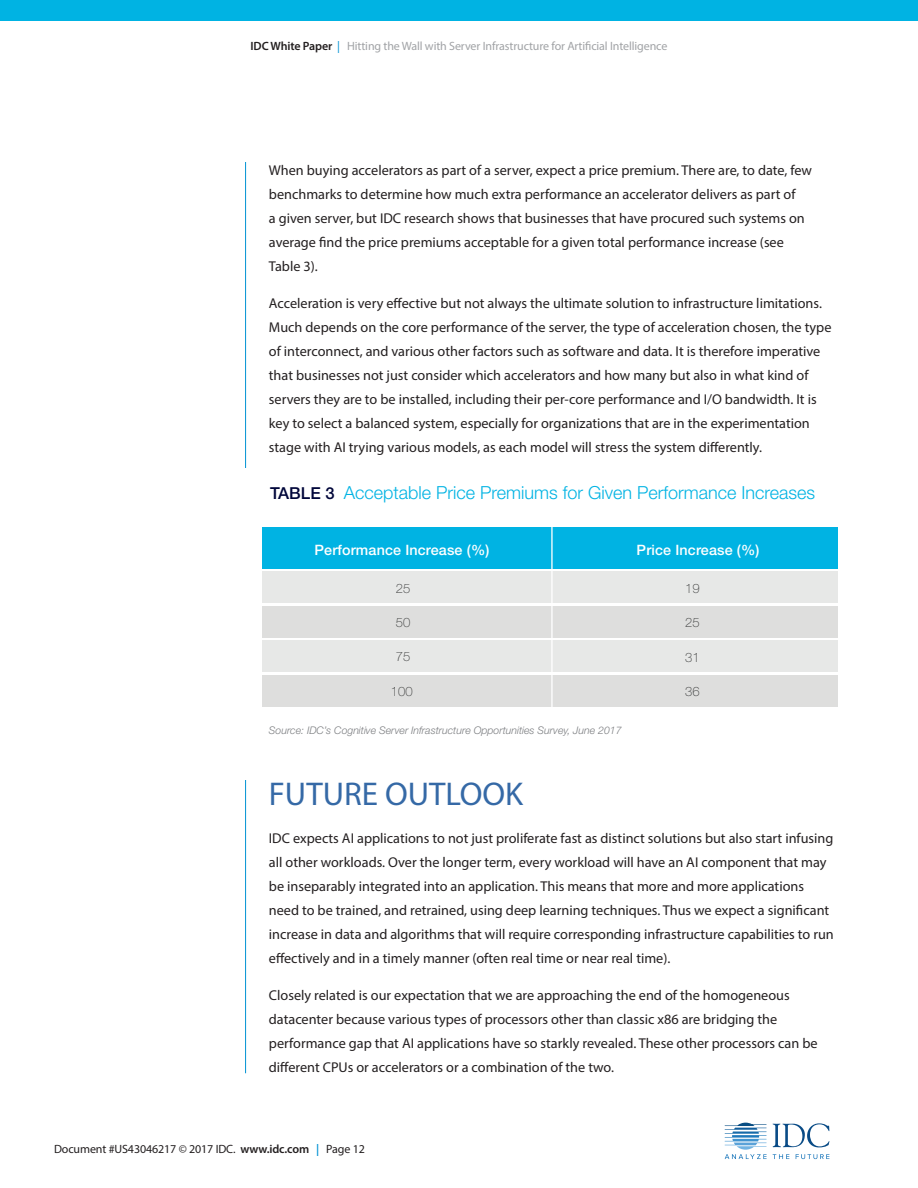
<style>
.page{position:relative;width:918px;height:1188px;background:#fff}
.page>*{position:absolute;margin:0;border:0;box-sizing:border-box;transform-origin:0 0}
.MainHeader{font:33px "Myriad Pro";color:#3569a6}
.Figure_Title{font:300 18px "Helvetica Neue";color:#00b3e3}
.body{font:14.25px/24px "Myriad Pro";color:#231f20}
.t1{font:500 14.25px "Helvetica Neue";letter-spacing:.01em;color:#fff}
.t2{font:100 13.05px "Helvetica Neue";letter-spacing:.01em;color:#333434}
.t3{font:12px "Myriad Pro";letter-spacing:-.01em;color:#a1a3a6}
.t4{font:12px "Myriad Pro";letter-spacing:-.01em;color:#231f20}
.t5{font:italic 300 10.5px "Helvetica Neue";color:#7c7e81}
.s1{font-weight:600;color:#231f20}
.s2{color:#0092d3}
.s3{font-weight:500;font-size:16.5px;color:#00063a}
.s4{font-weight:600}
.s5{font-weight:600;color:#0092d3}
</style>
<div class="page">
<hr style="left:245px;top:162px;width:1px;height:911px;background:#0092d3">
<div style="left:0;top:0;width:918px;height:21px;background:#00b3e3"></div>
<svg style="left:773px;top:1123px;width:57px;height:24px"></svg>
<svg style="left:773px;top:1154px;width:16px;height:5px"></svg>
<svg style="left:796px;top:1154px;width:33px;height:5px"></svg>
<svg style="left:725px;top:1123px;width:42px;height:36px"></svg>
<div style="left:227px;top:468px;width:31px;height:312px;background:#fff"></div>
<div style="left:262px;top:528px;width:576px;height:41px;background:#00b3e3"></div>
<div style="left:263px;top:572px;width:575px;height:31px;background:#e2e3e2"></div>
<div style="left:263px;top:606px;width:575px;height:31px;background:#dededd"></div>
<div style="left:263px;top:641px;width:575px;height:31px;background:#e2e3e2"></div>
<div style="left:263px;top:675px;width:575px;height:31px;background:#dededd"></div>
<hr style="left:551px;top:517px;width:2px;height:220px;background:#fff">
<p class="t3" style="left:251px;top:39px;width:418px"><span class="s1">IDC White Paper</span> <span class="s2">|</span> Hitting the Wall with Server Infrastructure for Artificial Intelligence</p>
<p class="body" style="left:269px;top:158px;width:545px">When buying accelerators as part of a server, expect a price premium. There are, to date, few benchmarks to determine how much extra performance an accelerator delivers as part of<br>a given server, but IDC research shows that businesses that have procured such systems on average find the price premiums acceptable for a given total performance increase (see Table 3).</p>
<p class="body" style="left:269px;top:291px;width:564px">Acceleration is very effective but not always the ultimate solution to infrastructure limitations.<br>Much depends on the core performance of the server, the type of acceleration chosen, the type of interconnect, and various other factors such as software and data. It is therefore imperative that businesses not just consider which accelerators and how many but also in what kind of servers they are to be installed, including their per-core performance and I/O bandwidth. It is key to select a balanced system, especially for organizations that are in the experimentation stage with AI trying various models, as each model will stress the system differently.</p>
<p class="Figure_Title" style="left:270px;top:482px;width:547px"><span class="s3">TABLE 3</span> Acceptable Price Premiums for Given Performance Increases</p>
<p class="t1" style="left:315px;top:542px;width:176px">Performance Increase (%)</p>
<p class="t1" style="left:637px;top:542px;width:124px">Price Increase (%)</p>
<p class="t2" style="left:396px;top:581px;width:16px">25</p>
<p class="t2" style="left:685px;top:581px;width:16px">19</p>
<p class="t2" style="left:396px;top:615px;width:16px">50</p>
<p class="t2" style="left:685px;top:615px;width:16px">25</p>
<p class="t2" style="left:396px;top:649px;width:16px">75</p>
<p class="t2" style="left:391px;top:684px;width:23px">100</p>
<p class="t2" style="left:685px;top:650px;width:16px">31</p>
<p class="t2" style="left:685px;top:684px;width:16px">36</p>
<p class="t5" style="left:269px;top:724px;width:354px">Source: IDC’s Cognitive Server Infrastructure Opportunities Survey, June 2017</p>
<p class="MainHeader" style="left:269px;top:774px;width:256px">FUTURE OUTLOOK</p>
<p class="body" style="left:269px;top:826px;width:566px">IDC expects AI applications to not just proliferate fast as distinct solutions but also start infusing all other workloads. Over the longer term, every workload will have an AI component that may be inseparably integrated into an application. This means that more and more applications need to be trained, and retrained, using deep learning techniques. Thus we expect a significant increase in data and algorithms that will require corresponding infrastructure capabilities to run effectively and in a timely manner (often real time or near real time).</p>
<p class="body" style="left:269px;top:983px;width:550px">Closely related is our expectation that we are approaching the end of the homogeneous datacenter because various types of processors other than classic x86 are bridging the performance gap that AI applications have so starkly revealed. These other processors can be different CPUs or accelerators or a combination of the two.</p>
<p class="t4" style="left:54px;top:1141px;width:312px">Document #US43046217 © 2017 IDC. <span class="s4">www.idc.com</span> <span class="s5">|</span> Page 12</p>
</div>
